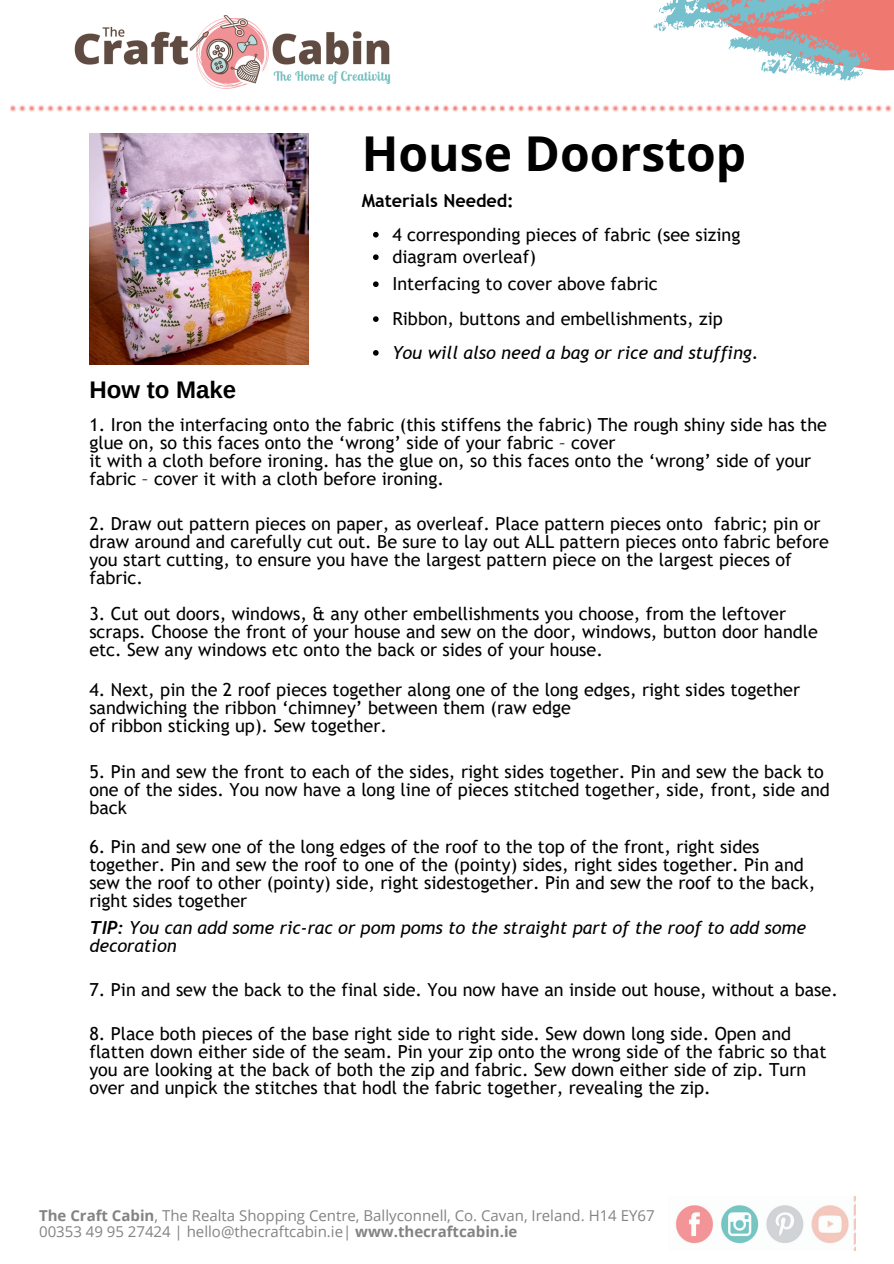
<style>
.page{position:relative;width:894px;height:1264px;background:#fff}
.page>*{position:absolute;margin:0;border:0;box-sizing:border-box;transform-origin:0 0}
.t1{font:700 48px "Open Sans";color:#000}
.t2{font:700 24px "Arimo";color:#000}
.t3{font:18px/18px "Trebuchet MS";color:#000}
.t4{font:italic 18px/18px "Trebuchet MS";color:#000}
.t5{font:700 18px "Trebuchet MS";color:#000}
.t6{font:15px "Open Sans";color:#838385}
.s1{font-family:"Trebuchet";font-weight:700}
.s2{font-weight:700}
</style>
<div class="page">
<img style="left:89px;top:134px;width:220px;height:230px">
<svg style="left:373px;top:232px;width:5px;height:5px"></svg>
<svg style="left:373px;top:254px;width:5px;height:6px"></svg>
<svg style="left:373px;top:281px;width:5px;height:6px"></svg>
<svg style="left:373px;top:316px;width:5px;height:6px"></svg>
<svg style="left:373px;top:350px;width:5px;height:6px"></svg>
<svg style="left:10px;top:105px;width:578px;height:7px"></svg>
<svg style="left:588px;top:0;width:305px;height:112px"></svg>
<img style="left:74px;top:15px;width:316px;height:74px">
<img style="left:675px;top:1196px;width:180px;height:54px">
<h4 class="t1" style="left:361px;top:119px;width:386px">House Doorstop</h4>
<p class="t2" style="left:89px;top:376px;width:148px">How to Make</p>
<p class="t5" style="left:361px;top:190px;width:154px">Materials Needed:</p>
<h1 class="t3" style="left:392px;top:225px;width:349px">4 corresponding pieces of fabric (see sizing</h1>
<p class="t3" style="left:392px;top:248px;width:145px">diagram overleaf)</p>
<p class="t3" style="left:392px;top:275px;width:267px">Interfacing to cover above fabric</p>
<h3 class="t3" style="left:392px;top:310px;width:332px">Ribbon, buttons and embellishments, zip</h3>
<p class="t4" style="left:392px;top:343px;width:367px">You will also need a bag or rice and stuffing.</p>
<p class="t3" style="left:89px;top:415px;width:739px">1. Iron the interfacing onto the fabric (this stiffens the fabric) The rough shiny side has the glue on, so this faces onto the ‘wrong’ side of your fabric – cover<br>it with a cloth before ironing. has the glue on, so this faces onto the ‘wrong’ side of your fabric – cover it with a cloth before ironing.</p>
<p class="t3" style="left:89px;top:514px;width:741px">2. Draw out pattern pieces on paper, as overleaf. Place pattern pieces onto fabric; pin or draw around and carefully cut out. Be sure to lay out ALL pattern pieces onto fabric before you start cutting, to ensure you have the largest pattern piece on the largest pieces of fabric.</p>
<p class="t3" style="left:89px;top:605px;width:730px">3. Cut out doors, windows, &amp; any other embellishments you choose, from the leftover scraps. Choose the front of your house and sew on the door, windows, button door handle etc. Sew any windows etc onto the back or sides of your house.</p>
<p class="t3" style="left:89px;top:680px;width:712px">4. Next, pin the 2 roof pieces together along one of the long edges, right sides together sandwiching the ribbon ‘chimney’ between them (raw edge<br>of ribbon sticking up). Sew together.</p>
<h2 class="t3" style="left:89px;top:763px;width:742px">5. Pin and sew the front to each of the sides, right sides together. Pin and sew the back to one of the sides. You now have a long line of pieces stitched together, side, front, side and back</h2>
<h4 class="t3" style="left:89px;top:837px;width:727px">6. Pin and sew one of the long edges of the roof to the top of the front, right sides together. Pin and sew the roof to one of the (pointy) sides, right sides together. Pin and sew the roof to other (pointy) side, right sidestogether. Pin and sew the roof to the back, right sides together</h4>
<h4 class="t4" style="left:89px;top:918px;width:718px"><span class="s1">TIP:</span> You can add some ric-rac or pom poms to the straight part of the roof to add some decoration</h4>
<h4 class="t3" style="left:89px;top:980px;width:749px">7. Pin and sew the back to the final side. You now have an inside out house, without a base.</h4>
<h4 class="t3" style="left:89px;top:1024px;width:738px">8. Place both pieces of the base right side to right side. Sew down long side. Open and flatten down either side of the seam. Pin your zip onto the wrong side of the fabric so that you are looking at the back of both the zip and fabric. Sew down either side of zip. Turn over and unpick the stitches that hodl the fabric together, revealing the zip.</h4>
<h4 class="t6" style="left:39px;top:1204px;width:616px"><span class="s2">The Craft Cabin</span>, The Realta Shopping Centre, Ballyconnell, Co. Cavan, Ireland. H14 EY67</h4>
<h4 class="t6" style="left:39px;top:1221px;width:479px">00353 49 95 27424 | hello@thecraftcabin.ie| <span class="s2">www.thecraftcabin.ie</span></h4>
</div>
